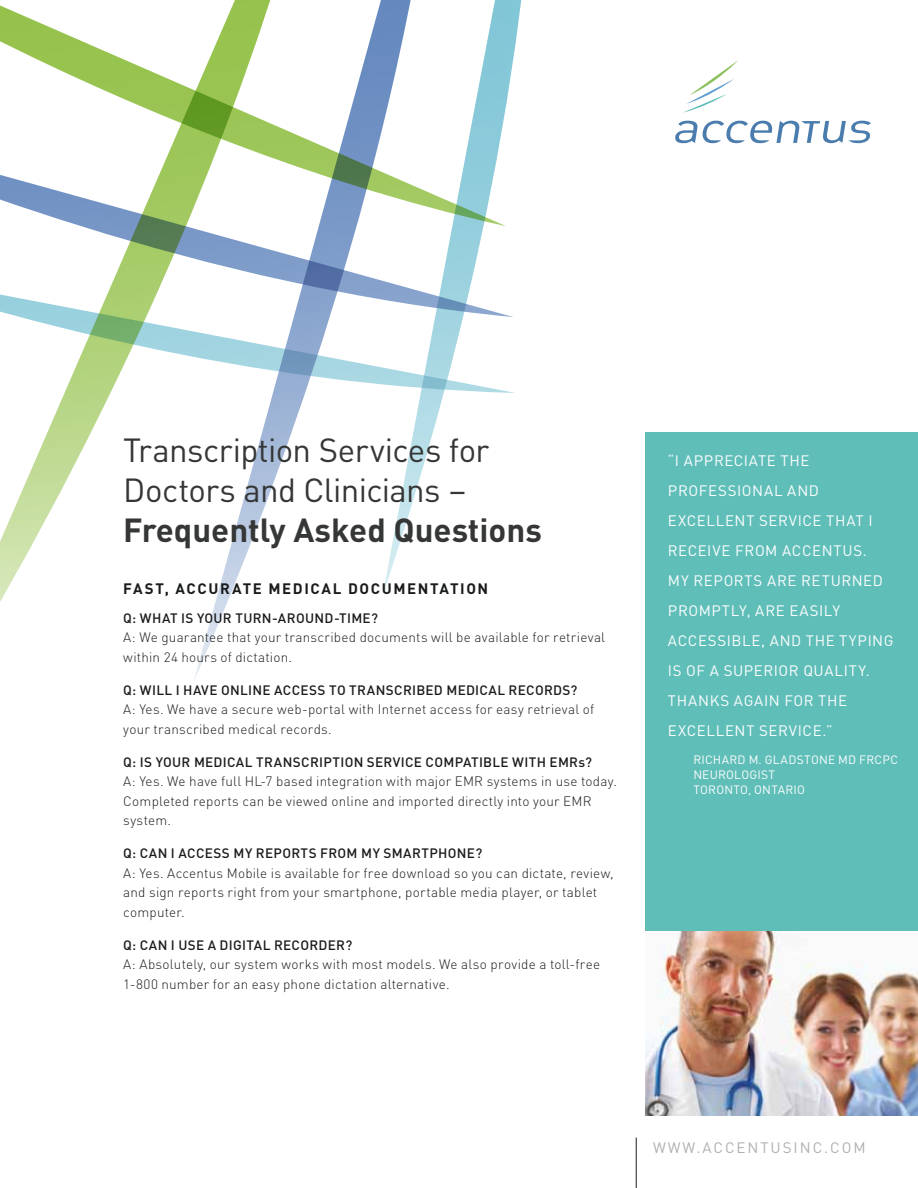
<style>
.page{position:relative;width:918px;height:1188px;background:#fff}
.page>*{position:absolute;margin:0;border:0;box-sizing:border-box;transform-origin:0 0}
.t1{font:33px/39.9px "DIN";letter-spacing:-.015em;color:#353737}
.t2{font:15px/30px "DIN";letter-spacing:.045em;color:#fcfeff}
.t3{font:700 15px "DIN";letter-spacing:.105em;color:#1a1c1b}
.t4{font:15px "DIN";letter-spacing:.13em;color:#afb0b2}
.t5{font:300 13.5px/19.5px "DIN";letter-spacing:.015em;color:#1a1c1b}
.t6{font:500 13.5px "DIN";letter-spacing:.025em;color:#1a1c1b}
.t7{font:12px/15px "DIN";letter-spacing:.025em;color:#fcfeff}
.s1{font-size:33.6px}
.s2{font-weight:700}
</style>
<div class="page">
<div style="left:645px;top:432px;width:273px;height:500px;background:#60beb8"></div>
<img style="left:645px;top:931px;width:273px;height:185px">
<svg style="left:0;top:393px;width:111px;height:209px"></svg>
<svg style="left:194px;top:393px;width:111px;height:287px"></svg>
<svg style="left:383px;top:0;width:139px;height:594px"></svg>
<svg style="left:0;top:0;width:506px;height:115px"></svg>
<svg style="left:0;top:115px;width:514px;height:151px"></svg>
<svg style="left:0;top:266px;width:516px;height:127px"></svg>
<hr style="left:636px;top:1138px;width:1px;height:50px;background:#1a1c1b">
<svg style="left:683px;top:60px;width:55px;height:53px"></svg>
<svg style="left:675px;top:121px;width:196px;height:22px"></svg>
<h1 class="t1" style="left:123px;top:429px;width:420px">Transcription Services for<br>Doctors and Clinicians <span class="s1">–<br></span><span class="s2">FREQUENTLY ASKED QUESTIONS</span></h1>
<p class="t3" style="left:123px;top:579px;width:367px">FAST, ACCURATE MEDICAL DOCUM ENTATION</p>
<p class="t6" style="left:123px;top:609px;width:256px">Q: WHAT IS YOUR TURN-AROUND-TIME?</p>
<p class="t5" style="left:123px;top:628px;width:483px">A: We guarantee that your transcribed documents will be available for retrieval within 24 hours of dictation.</p>
<p class="t6" style="left:123px;top:681px;width:456px">Q: WILL I HAVE ONLINE ACCESS TO TRANSCRIBED MEDICAL RECORDS?</p>
<p class="t5" style="left:123px;top:700px;width:472px">A: Yes. We have a secure web-portal with Internet access for easy retrieval of your transcribed medical records.</p>
<p class="t6" style="left:123px;top:753px;width:470px">Q: IS YOUR MEDICAL TRANSCRIPTION SERVICE COMPATIBLE WITH EMRs?</p>
<p class="t5" style="left:123px;top:772px;width:495px">A: Yes. We have full HL-7 based integration with major EMR systems in use today.<br>Completed reports can be viewed online and imported directly into your EMR system.</p>
<p class="t6" style="left:123px;top:845px;width:360px">Q: CAN I ACCESS MY REPORTS FROM MY SMARTPHONE?</p>
<p class="t5" style="left:123px;top:863px;width:492px">A: Yes. Accentus Mobile is available for free download so you can dictate, review, and sign reports right from your smartphone, portable media player, or tablet computer.</p>
<p class="t6" style="left:123px;top:936px;width:230px">Q: CAN I USE A DIGITAL RECORDER?</p>
<p class="t5" style="left:123px;top:955px;width:478px">A: Absolutely, our system works with most models. We also provide a toll-free<br>1-800 number for an easy phone dictation alternative.</p>
<p class="t2" style="left:668px;top:445px;width:66px">“I APPRECIATE</p>
<p class="t2" style="left:781px;top:445px;width:28px">THE</p>
<p class="t2" style="left:668px;top:475px;width:51px">PROFESSIONA</p>
<p class="t2" style="left:774px;top:475px;width:46px">L AN D</p>
<p class="t2" style="left:668px;top:505px;width:68px">EXCELLENT</p>
<p class="t2" style="left:759px;top:505px;width:47px">SERVICE</p>
<p class="t2" style="left:826px;top:505px;width:45px">THAT I</p>
<p class="t2" style="left:668px;top:535px;width:19px">RECEI</p>
<p class="t2" style="left:712px;top:535px;width:81px">VE FROM ACCENTUS</p>
<p class="t2" style="left:863px;top:535px;width:6px">.</p>
<p class="t2" style="left:668px;top:565px;width:154px">MY REPORTS ARE RETU</p>
<p class="t2" style="left:841px;top:565px;width:43px">RNED</p>
<p class="t2" style="left:668px;top:595px;width:131px">PROM PTLY, ARE EASI</p>
<p class="t2" style="left:824px;top:595px;width:18px">LY</p>
<p class="t2" style="left:668px;top:625px;width:10px">ACCESSI</p>
<p class="t2" style="left:668px;top:625px;width:227px;text-indent:64px">BLE, AN D THE TYPING<br>IS OF A SU PERIOR QUALITY.<br>THAN KS AGAIN</p>
<p class="t2" style="left:784px;top:685px;width:62px">FOR THE</p>
<p class="t2" style="left:668px;top:715px;width:68px">EXCELLENT</p>
<p class="t2" style="left:759px;top:715px;width:75px">SERVICE.”</p>
<p class="t7" style="left:693px;top:752px;width:112px">RICHARD M . GLADSTONE</p>
<p class="t7" style="left:838px;top:752px;width:60px">M D FRCPC</p>
<p class="t7" style="left:693px;top:767px;width:9px">NEU</p>
<p class="t7" style="left:693px;top:767px;width:71px;text-indent:25px">ROLOGIST<br>TORONTO</p>
<p class="t7" style="left:748px;top:782px;width:15px">, ONTA</p>
<p class="t7" style="left:786px;top:782px;width:14px">RIO</p>
<p class="t4" style="left:653px;top:1138px;width:214px">www.accentusinc.com</p>
</div>
